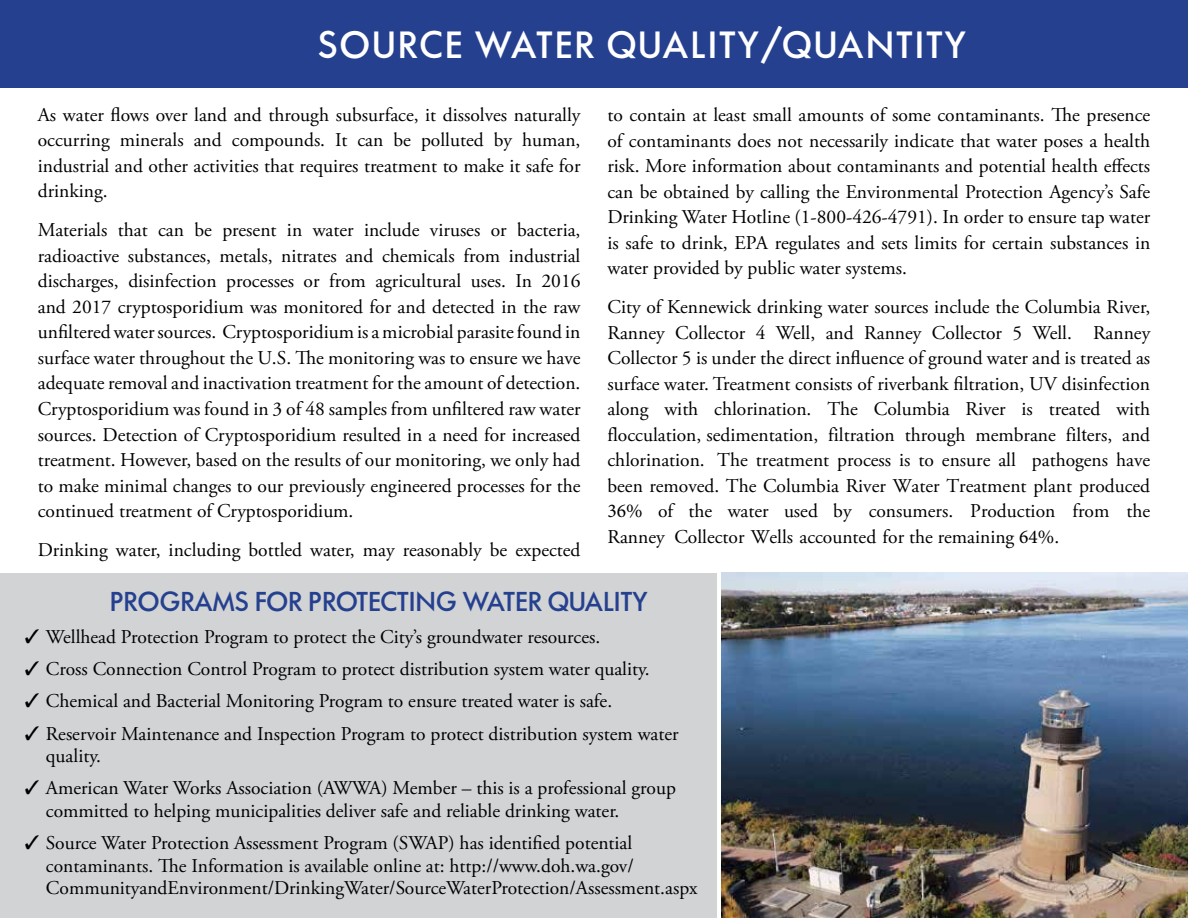
<style>
.page{position:relative;width:1188px;height:918px;background:#fff}
.page>*{position:absolute;margin:0;border:0;box-sizing:border-box;transform-origin:0 0}
.t1{font:500 37.5px "Thomac";letter-spacing:.06em;color:#fff}
.t2{font:500 27px "Thomac";color:#25408f}
.t3{font:19.5px/25.5px "Adobe Garamond Pro";color:#000;text-align:justify}
.s1{font-family:"Times New Roman"}
.s2{font-family:"Minion Pro"}
</style>
<div class="page">
<div style="left:0;top:573px;width:721px;height:345px;background:#d1d3d4"></div>
<div style="left:0;top:0;width:1188px;height:87px;background:#25408f"></div>
<div style="left:717px;top:564px;width:5px;height:354px;background:#fff"></div>
<img style="left:721px;top:572px;width:467px;height:346px">
<h1 class="t1" style="left:318px;top:20px;width:649px">SOURCE WATER QUALITY/QUANTITY</h1>
<p class="t3" style="left:38px;top:103px;width:544px">As water flows over land and through subsurface, it dissolves naturally occurring minerals and compounds. It can be polluted by human, industrial and other activities that requires treatment to make it safe for drinking.</p>
<p class="t3" style="left:38px;top:218px;width:544px">Materials that can be present in water include viruses or bacteria, radioactive substances, metals, nitrates and chemicals from industrial discharges, disinfection processes or from agricultural uses. In 2016 and 2017 cryptosporidium was monitored for and detected in the raw unfiltered water sources. Cryptosporidium is a microbial parasite found in surface water throughout the U.S. The monitoring was to ensure we have adequate removal and inactivation treatment for the amount of detection.<br>Cryptosporidium was found in 3 of 48 samples from unfiltered raw water sources. Detection of Cryptosporidium resulted in a need for increased treatment. However, based on the results of our monitoring, we only had to make minimal changes to our previously engineered processes for the continued treatment of Cryptosporidium.</p>
<p class="t3" style="left:38px;top:538px;width:544px">Drinking water, including bottled water, may reasonably be expected</p>
<p class="t3" style="left:607px;top:103px;width:544px">to contain at least small amounts of some contaminants. The presence of contaminants does not necessarily indicate that water poses a health risk. More information about contaminants and potential health effects can be obtained by calling the Environmental Protection Agency’s Safe Drinking Water Hotline (1-800-426-4791). In order to ensure tap water is safe to drink, EPA regulates and sets limits for certain substances in water provided by public water systems.</p>
<p class="t3" style="left:607px;top:295px;width:544px">City of Kennewick drinking water sources include the Columbia River, Ranney Collector 4 Well, and Ranney Collector 5 Well. Ranney Collector 5 is under the direct influence of ground water and is treated as surface water. Treatment consists of riverbank filtration, UV disinfection along with chlorination. The Columbia River is treated with flocculation, sedimentation, filtration through membrane fil<span class="s1">t</span>ers, and chlorination. The treatment process is to ensure all pathogens have been removed. The Columbia River Water Treatment plant produced <span class="s2">36</span>% of the water used by consumers. Production from the Ranney Collector Wells accounted for the remaining <span class="s2">64</span>%.</p>
<h2 class="t2" style="left:110px;top:584px;width:539px">PROGRAMS FOR PROTECTING WATER QUALITY</h2>
<p class="t3" style="left:25px;top:625px;width:577px">✓ Wellhead Protection Program to protect the City’s groundwater resources.</p>
<p class="t3" style="left:25px;top:657px;width:626px">✓ Cross Connection Control Program to protect distribution system water quality.</p>
<p class="t3" style="left:25px;top:689px;width:589px">✓ Chemical and Bacterial Monitoring Program to ensure treated water is safe.</p>
<p class="t3" style="left:46px;top:723px;width:634px;line-height:22.5px;text-indent:-21px">✓ Reservoir Maintenance and Inspection Program to protect distribution system water quality.</p>
<p class="t3" style="left:46px;top:778px;width:632px;line-height:22.5px;text-indent:-21px">✓ American Water Works Association (AWWA) Member – this is a professional group committed to helping municipalities deliver safe and reliable drinking water.</p>
<p class="t3" style="left:46px;top:832px;width:653px;line-height:22.5px;text-align:left;text-indent:-21px">✓ Source Water Protection Assessment Program (SWAP) has identified potential contaminants. The Information is available online at: http://www.doh.wa.gov/<br>CommunityandEnvironment/DrinkingWater/SourceWaterProtection/Assessment.aspx</p>
</div>
